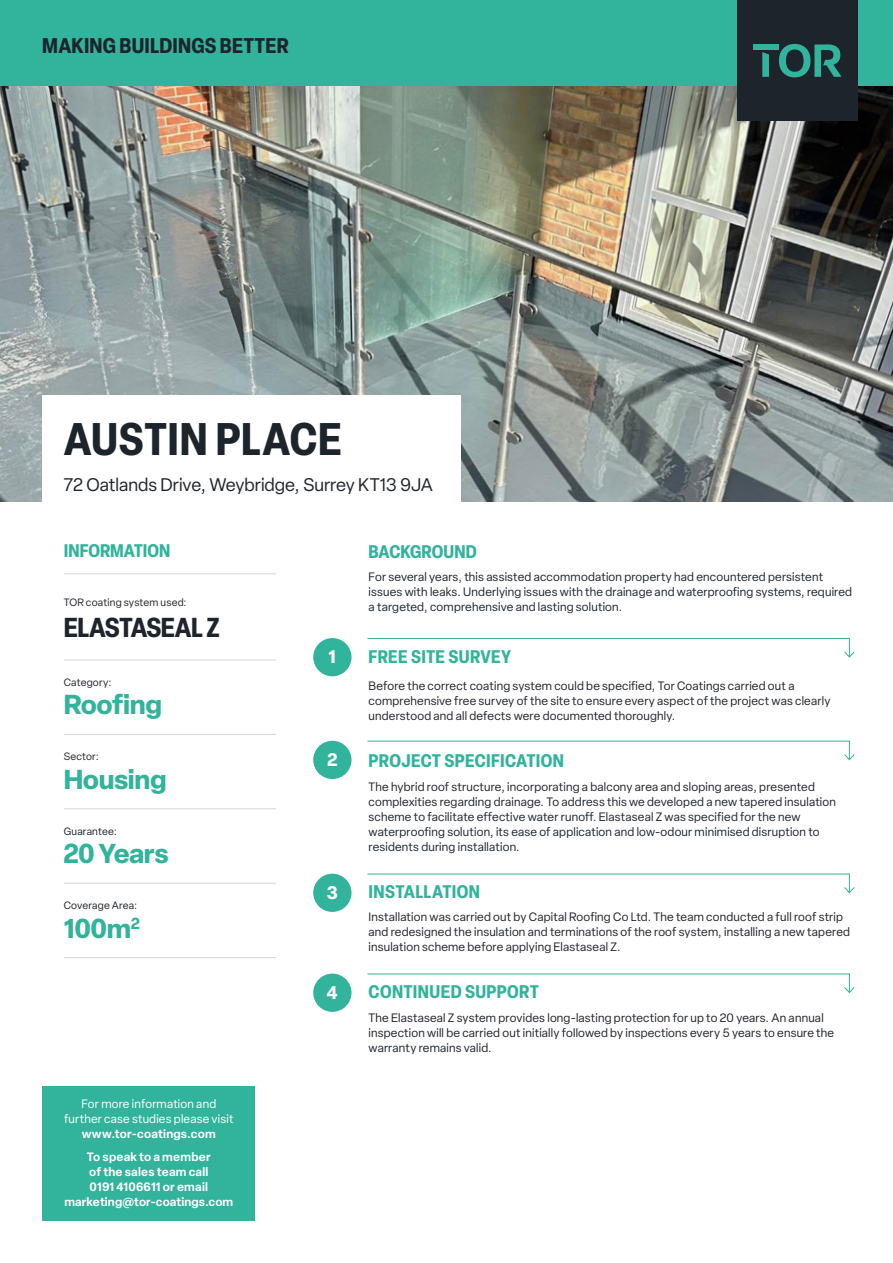
<style>
.page{position:relative;width:893px;height:1263px;background:#fff}
.page>*{position:absolute;margin:0;border:0;box-sizing:border-box;transform-origin:0 0}
.t1{font:700 condensed 45px "Elza";letter-spacing:.015em;color:#1d242c}
.t2{font:700 27px "Elza";letter-spacing:-.015em;color:#31b39c}
.t3{font:700 condensed 27px "Elza";letter-spacing:-.02em;color:#1d242c}
.t4{font:700 condensed 21px "Elza";letter-spacing:.01em;color:#1d242c}
.t5{font:700 condensed 18px "Elza";letter-spacing:.015em;color:#31b39c}
.t6{font:18px "Elza";color:#1d242c}
.t7{font:700 18px "Elza";color:#fff}
.t8{font:12px/15px "Elza";letter-spacing:.015em;color:#1d242c}
.t9{font:600 12px/15px "Elza";letter-spacing:.015em;color:#fff;text-align:center}
.t10{font:12px/15px "Elza";letter-spacing:.015em;color:#fff;text-align:center}
.t11{font:10.5px "Elza";letter-spacing:.02em;color:#1d242c}
</style>
<div class="page">
<div style="left:43px;top:1086px;width:212px;height:134px;background:#31b39c"></div>
<hr style="left:64px;top:660px;width:212px;height:1px;background:#d2d7db">
<hr style="left:64px;top:734px;width:212px;height:1px;background:#d2d7db">
<hr style="left:64px;top:808px;width:212px;height:1px;background:#d2d7db">
<hr style="left:64px;top:883px;width:212px;height:1px;background:#d2d7db">
<hr style="left:64px;top:957px;width:212px;height:1px;background:#d2d7db">
<hr style="left:64px;top:573px;width:212px;height:1px;background:#d2d7db">
<svg style="left:367px;top:973px;width:488px;height:21px"></svg>
<div style="left:313px;top:973px;width:38px;height:39px;background:#31b39c;border-radius:50%"></div>
<div style="left:313px;top:638px;width:38px;height:38px;background:#31b39c;border-radius:50%"></div>
<svg style="left:367px;top:638px;width:488px;height:20px"></svg>
<div style="left:313px;top:741px;width:38px;height:38px;background:#31b39c;border-radius:50%"></div>
<svg style="left:367px;top:740px;width:488px;height:21px"></svg>
<div style="left:313px;top:874px;width:38px;height:38px;background:#31b39c;border-radius:50%"></div>
<svg style="left:367px;top:873px;width:488px;height:21px"></svg>
<img style="left:0;top:85px;width:893px;height:417px">
<div style="left:42px;top:395px;width:418px;height:115px;background:#fff"></div>
<div style="left:0;top:0;width:893px;height:85px;background:#31b39c"></div>
<div style="left:737px;top:1px;width:120px;height:120px;background:#1d242c"></div>
<svg style="left:762px;top:52px;width:7px;height:25px"></svg>
<div style="left:753px;top:44px;width:25px;height:6px;background:#31b39c"></div>
<svg style="left:779px;top:43px;width:62px;height:34px"></svg>
<h3 class="t4" style="left:42px;top:30px;width:248px">MAKING BUILDINGS BETTER</h3>
<h1 class="t1" style="left:64px;top:407px;width:356px">THE QUEENS CLUB</h1>
<h1 class="t1" style="left:64px;top:407px;width:280px">AUSTIN PLACE</h1>
<h3 class="t6" style="left:63px;top:473px;width:371px">72 Oatlands Drive, Weybridge, Surrey KT13 9JA</h3>
<h3 class="t6" style="left:64px;top:473px;width:348px">Courts 7 &amp; 8, Palliser Road, London W14 9EQ</h3>
<h3 class="t5" style="left:64px;top:538px;width:108px">INFORMATION</h3>
<p class="t11" style="left:64px;top:595px;width:124px">TOR coating system used:</p>
<h2 class="t3" style="left:64px;top:609px;width:157px">ELASTASEAL Z</h2>
<p class="t11" style="left:64px;top:675px;width:49px">Category:</p>
<h2 class="t2" style="left:64px;top:685px;width:100px">Roofing</h2>
<p class="t11" style="left:64px;top:750px;width:37px">Sector:</p>
<h2 class="t2" style="left:64px;top:760px;width:104px">Housing</h2>
<p class="t11" style="left:64px;top:824px;width:55px">Guarantee:</p>
<h2 class="t2" style="left:64px;top:834px;width:106px">20 Years</h2>
<p class="t11" style="left:64px;top:898px;width:75px">Coverage Area:</p>
<h2 class="t2" style="left:64px;top:908px;width:78px">100m<sup>2</sup></h2>
<p class="t10" style="left:64px;top:1096px;width:171px">For more information and further case studies please visit</p>
<p class="t9" style="left:82px;top:1121px;width:136px;line-height:23.5px">www.tor-coatings.com<br>To speak to a member</p>
<p class="t9" style="left:64px;top:1164px;width:170px">of the sales team call<br>0191 4106611 or email marketing@tor-coatings.com</p>
<h3 class="t7" style="left:329px;top:644px;width:9px">1</h3>
<h3 class="t7" style="left:327px;top:747px;width:11px">2</h3>
<h3 class="t7" style="left:327px;top:879px;width:13px">3</h3>
<h3 class="t7" style="left:327px;top:979px;width:12px">4</h3>
<h3 class="t5" style="left:369px;top:539px;width:110px">BACKGROUND</h3>
<p class="t8" style="left:369px;top:570px;width:485px">For several years, this assisted accommodation property had encountered persistent issues with leaks. Underlying issues with the drainage and waterproofing systems, required a targeted, comprehensive and lasting solution.</p>
<h3 class="t5" style="left:369px;top:644px;width:144px">FREE SITE SURVEY</h3>
<p class="t8" style="left:369px;top:679px;width:463px">Before the correct coating system could be specified, Tor Coatings carried out a comprehensive free survey of the site to ensure every aspect of the project was clearly understood and all defects were documented thoroughly.</p>
<h3 class="t5" style="left:369px;top:748px;width:197px">PROJECT SPECIFICATION</h3>
<p class="t8" style="left:369px;top:779px;width:469px">The hybrid roof structure, incorporating a balcony area and sloping areas, presented complexities regarding drainage. To address this we developed a new tapered insulation scheme to facilitate effective water runoff. Elastaseal Z was specified for the new waterproofing solution, its ease of application and low-odour minimised disruption to residents during installation.</p>
<h3 class="t5" style="left:369px;top:879px;width:113px">INSTALLATION</h3>
<p class="t8" style="left:369px;top:910px;width:483px">Installation was carried out by Capital Roofing Co Ltd. The team conducted a full roof strip and redesigned the insulation and terminations of the roof system, installing a new tapered insulation scheme before applying Elastaseal Z.</p>
<h3 class="t5" style="left:369px;top:979px;width:172px">CONTINUED SUPPORT</h3>
<p class="t8" style="left:369px;top:1010px;width:467px">The Elastaseal Z system provides long-lasting protection for up to 20 years. An annual inspection will be carried out initially followed by inspections every 5 years to ensure the warranty remains valid.</p>
</div>
